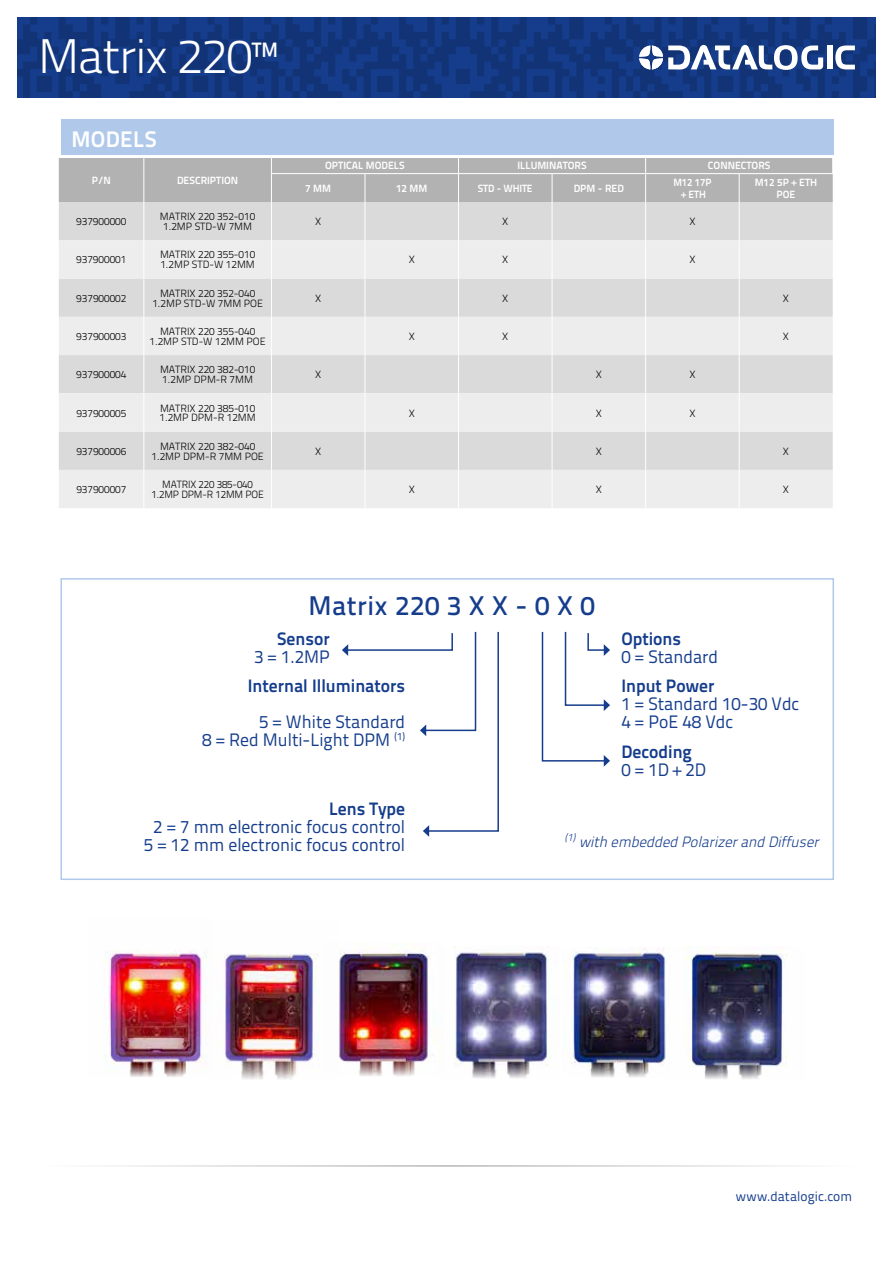
<style>
.page{position:relative;width:893px;height:1263px;background:#fff}
.page>*{position:absolute;margin:0;border:0;box-sizing:border-box;transform-origin:0 0}
.t1{font:300 48.45px "Titillium Text 22 L";letter-spacing:-.02em;color:#fff}
.t2{font:500 27px "Titillium Text 22 L";letter-spacing:.02em;color:#153d8c}
.t3{font:700 22.5px "Titillium Text 22 L";letter-spacing:.015em;color:#fff}
.t4{font:18px/18px "Titillium Text 22 L";color:#153d8c;text-align:right}
.t5{font:700 18px "Titillium Text 22 L";color:#153d8c}
.t6{font:italic 300 15px "Titillium Text L";color:#153d8c}
.t7{font:13.5px "Titillium Text 22 L";letter-spacing:.005em;color:#153d8c}
.t8{font:300 10.5px/9.8px "Titillium Text 22 L";color:#000;text-align:center}
.t9{font:700 10.5px/12px "Titillium Text 22 L";color:#fff;text-align:center}
</style>
<div class="page">
<svg style="left:17px;top:17px;width:859px;height:81px;background:#133880"></svg>
<svg style="left:835px;top:46px;width:20px;height:23px"></svg>
<div style="left:827px;top:46px;width:5px;height:23px;background:#fff"></div>
<svg style="left:639px;top:45px;width:184px;height:25px"></svg>
<hr style="left:38px;top:1165px;width:817px;height:2px;background:#b3b2b2">
<div style="left:60px;top:578px;width:774px;height:302px;border:2px solid #b0c9ea"></div>
<div style="left:61px;top:119px;width:772px;height:35px;background:#b0c9ea"></div>
<div style="left:59px;top:202px;width:774px;height:38px;background:#dadada"></div>
<svg style="left:59px;top:240px;width:774px;height:268px;background:#e5e5e5"></svg>
<div style="left:59px;top:157px;width:774px;height:45px;background:#b3b2b2"></div>
<hr style="left:143px;top:202px;width:1px;height:38px;background:#fff">
<hr style="left:271px;top:202px;width:1px;height:38px;background:#fff">
<hr style="left:365px;top:202px;width:1px;height:38px;background:#fff">
<hr style="left:458px;top:202px;width:1px;height:38px;background:#fff">
<hr style="left:552px;top:202px;width:1px;height:38px;background:#fff">
<hr style="left:645px;top:202px;width:1px;height:38px;background:#fff">
<hr style="left:739px;top:202px;width:1px;height:38px;background:#fff">
<hr style="left:143px;top:240px;width:1px;height:39px;background:#fff">
<hr style="left:271px;top:240px;width:1px;height:39px;background:#fff">
<hr style="left:365px;top:240px;width:1px;height:39px;background:#fff">
<hr style="left:458px;top:240px;width:1px;height:39px;background:#fff">
<hr style="left:552px;top:240px;width:1px;height:39px;background:#fff">
<hr style="left:645px;top:240px;width:1px;height:39px;background:#fff">
<hr style="left:739px;top:240px;width:1px;height:39px;background:#fff">
<hr style="left:143px;top:279px;width:1px;height:38px;background:#fff">
<hr style="left:271px;top:279px;width:1px;height:38px;background:#fff">
<hr style="left:365px;top:279px;width:1px;height:38px;background:#fff">
<hr style="left:458px;top:279px;width:1px;height:38px;background:#fff">
<hr style="left:552px;top:279px;width:1px;height:38px;background:#fff">
<hr style="left:645px;top:279px;width:1px;height:38px;background:#fff">
<hr style="left:739px;top:279px;width:1px;height:38px;background:#fff">
<hr style="left:143px;top:317px;width:1px;height:38px;background:#fff">
<hr style="left:271px;top:317px;width:1px;height:38px;background:#fff">
<hr style="left:365px;top:317px;width:1px;height:38px;background:#fff">
<hr style="left:458px;top:317px;width:1px;height:38px;background:#fff">
<hr style="left:552px;top:317px;width:1px;height:38px;background:#fff">
<hr style="left:645px;top:317px;width:1px;height:38px;background:#fff">
<hr style="left:739px;top:317px;width:1px;height:38px;background:#fff">
<hr style="left:143px;top:355px;width:1px;height:38px;background:#fff">
<hr style="left:271px;top:355px;width:1px;height:38px;background:#fff">
<hr style="left:365px;top:355px;width:1px;height:38px;background:#fff">
<hr style="left:458px;top:355px;width:1px;height:38px;background:#fff">
<hr style="left:552px;top:355px;width:1px;height:38px;background:#fff">
<hr style="left:645px;top:355px;width:1px;height:38px;background:#fff">
<hr style="left:739px;top:355px;width:1px;height:38px;background:#fff">
<hr style="left:143px;top:393px;width:1px;height:39px;background:#fff">
<hr style="left:271px;top:393px;width:1px;height:39px;background:#fff">
<hr style="left:365px;top:393px;width:1px;height:39px;background:#fff">
<hr style="left:458px;top:393px;width:1px;height:39px;background:#fff">
<hr style="left:552px;top:393px;width:1px;height:39px;background:#fff">
<hr style="left:645px;top:393px;width:1px;height:39px;background:#fff">
<hr style="left:739px;top:393px;width:1px;height:39px;background:#fff">
<hr style="left:143px;top:432px;width:1px;height:38px;background:#fff">
<hr style="left:271px;top:432px;width:1px;height:38px;background:#fff">
<hr style="left:365px;top:432px;width:1px;height:38px;background:#fff">
<hr style="left:458px;top:432px;width:1px;height:38px;background:#fff">
<hr style="left:552px;top:432px;width:1px;height:38px;background:#fff">
<hr style="left:645px;top:432px;width:1px;height:38px;background:#fff">
<hr style="left:739px;top:432px;width:1px;height:38px;background:#fff">
<hr style="left:143px;top:470px;width:1px;height:38px;background:#fff">
<hr style="left:271px;top:470px;width:1px;height:38px;background:#fff">
<hr style="left:365px;top:470px;width:1px;height:38px;background:#fff">
<hr style="left:458px;top:470px;width:1px;height:38px;background:#fff">
<hr style="left:552px;top:470px;width:1px;height:38px;background:#fff">
<hr style="left:645px;top:470px;width:1px;height:38px;background:#fff">
<hr style="left:739px;top:470px;width:1px;height:38px;background:#fff">
<hr style="left:271px;top:173px;width:94px;height:1px;background:#fff">
<hr style="left:365px;top:173px;width:93px;height:1px;background:#fff">
<hr style="left:458px;top:173px;width:94px;height:1px;background:#fff">
<hr style="left:552px;top:173px;width:94px;height:1px;background:#fff">
<hr style="left:646px;top:173px;width:93px;height:1px;background:#fff">
<hr style="left:739px;top:173px;width:94px;height:1px;background:#fff">
<svg style="left:541px;top:631px;width:69px;height:136px"></svg>
<svg style="left:342px;top:631px;width:157px;height:206px"></svg>
<img style="left:104px;top:950px;width:96px;height:127px">
<img style="left:200px;top:952px;width:120px;height:127px">
<img style="left:454px;top:947px;width:97px;height:131px">
<img style="left:339px;top:943px;width:94px;height:133px">
<img style="left:570px;top:948px;width:96px;height:129px">
<img style="left:684px;top:946px;width:104px;height:133px">
<h1 class="t1" style="left:38px;top:20px;width:241px">Matrix 220™</h1>
<h3 class="t3" style="left:72px;top:121px;width:87px">MODELS</h3>
<p class="t9" style="left:92px;top:173px;width:21px">P/N</p>
<p class="t9" style="left:177px;top:173px;width:63px">DESCRIPTION</p>
<p class="t9" style="left:325px;top:159px;width:81px">OPTICAL MODELS</p>
<p class="t9" style="left:517px;top:159px;width:71px">ILLUMINATORS</p>
<p class="t9" style="left:708px;top:159px;width:64px">CONNECTORS</p>
<p class="t9" style="left:305px;top:181px;width:27px">7 MM</p>
<p class="t9" style="left:396px;top:181px;width:33px">12 MM</p>
<p class="t9" style="left:478px;top:181px;width:56px">STD - WHITE</p>
<p class="t9" style="left:574px;top:181px;width:52px">DPM - RED</p>
<p class="t9" style="left:673px;top:175px;width:40px">M12 17P + ETH</p>
<p class="t9" style="left:755px;top:175px;width:64px">M12 5P + ETH<br>POE</p>
<p class="t8" style="left:76px;top:216px;width:52px">937900000</p>
<p class="t8" style="left:160px;top:211px;width:97px">MATRIX 220 352-010<br>1.2MP STD-W 7MM</p>
<p class="t8" style="left:315px;top:216px;width:8px">X</p>
<p class="t8" style="left:502px;top:216px;width:8px">X</p>
<p class="t8" style="left:689px;top:216px;width:8px">X</p>
<p class="t8" style="left:76px;top:254px;width:52px">937900001</p>
<p class="t8" style="left:160px;top:249px;width:97px;text-align:left">MATRIX 220 355-010<br>1.2MP STD-W 12MM</p>
<p class="t8" style="left:409px;top:254px;width:8px">X</p>
<p class="t8" style="left:502px;top:254px;width:8px">X</p>
<p class="t8" style="left:689px;top:254px;width:8px">X</p>
<p class="t8" style="left:76px;top:293px;width:52px">937900002</p>
<p class="t8" style="left:152px;top:288px;width:112px">MATRIX 220 352-040<br>1.2MP STD-W 7MM POE</p>
<p class="t8" style="left:315px;top:293px;width:8px">X</p>
<p class="t8" style="left:502px;top:293px;width:8px">X</p>
<p class="t8" style="left:783px;top:293px;width:8px">X</p>
<p class="t8" style="left:76px;top:331px;width:52px">937900003</p>
<p class="t8" style="left:150px;top:326px;width:118px">MATRIX 220 355-040<br>1.2MP STD-W 12MM POE</p>
<p class="t8" style="left:409px;top:331px;width:8px">X</p>
<p class="t8" style="left:502px;top:331px;width:8px">X</p>
<p class="t8" style="left:783px;top:331px;width:8px">X</p>
<p class="t8" style="left:76px;top:369px;width:52px">937900004</p>
<p class="t8" style="left:160px;top:364px;width:97px;text-align:left">MATRIX 220 382-010<br>1.2MP DPM-R 7MM</p>
<p class="t8" style="left:315px;top:369px;width:8px">X</p>
<p class="t8" style="left:596px;top:369px;width:8px">X</p>
<p class="t8" style="left:689px;top:369px;width:8px">X</p>
<p class="t8" style="left:76px;top:407px;width:52px">937900005</p>
<p class="t8" style="left:160px;top:403px;width:98px;text-align:left">MATRIX 220 385-010<br>1.2MP DPM-R 12MM</p>
<p class="t8" style="left:409px;top:407px;width:8px">X</p>
<p class="t8" style="left:596px;top:407px;width:8px">X</p>
<p class="t8" style="left:689px;top:407px;width:8px">X</p>
<p class="t8" style="left:76px;top:446px;width:52px">937900006</p>
<p class="t8" style="left:151px;top:441px;width:114px">MATRIX 220 382-040<br>1.2MP DPM-R 7MM POE</p>
<p class="t8" style="left:315px;top:446px;width:8px">X</p>
<p class="t8" style="left:596px;top:446px;width:8px">X</p>
<p class="t8" style="left:783px;top:446px;width:8px">X</p>
<p class="t8" style="left:76px;top:484px;width:52px">937900007</p>
<p class="t8" style="left:151px;top:479px;width:114px">MATRIX 220 385-040<br>1.2MP DPM-R 12MM POE</p>
<p class="t8" style="left:409px;top:484px;width:8px">X</p>
<p class="t8" style="left:596px;top:484px;width:8px">X</p>
<p class="t8" style="left:783px;top:484px;width:8px">X</p>
<h2 class="t2" style="left:308px;top:585px;width:288px">Matrix 220 3 X X - 0 X 0</h2>
<h3 class="t5" style="left:277px;top:625px;width:54px">Sensor</h3>
<h3 class="t4" style="left:254px;top:647px;width:77px">3 = 1.2MP</h3>
<h3 class="t5" style="left:248px;top:672px;width:159px">Internal Illuminators</h3>
<h3 class="t4" style="left:202px;top:712px;width:204px">5 = White Standard<br>8 = Red Multi-Light DPM <sup>(1)</sup></h3>
<h3 class="t5" style="left:621px;top:625px;width:61px">Options</h3>
<h3 class="t4" style="left:621px;top:647px;width:98px">0 = Standard</h3>
<h3 class="t5" style="left:621px;top:672px;width:94px">Input Power</h3>
<h3 class="t4" style="left:621px;top:694px;width:179px;text-align:left">1 = Standard 10-30 Vdc<br>4 = PoE 48 Vdc</h3>
<h3 class="t5" style="left:621px;top:738px;width:72px">Decoding</h3>
<h3 class="t4" style="left:621px;top:760px;width:86px">0 = 1D + 2D</h3>
<h3 class="t5" style="left:329px;top:794px;width:78px">Lens Type</h3>
<h3 class="t4" style="left:144px;top:816px;width:263px;text-align:center">2 = 7 mm electronic focus control<br>5 = 12 mm electronic focus control</h3>
<h3 class="t6" style="left:565px;top:831px;width:255px"><sup>(1)</sup> with embedded Polarizer and Diffuser</h3>
<p class="t7" style="left:736px;top:1186px;width:118px">www.datalogic.com</p>
</div>
